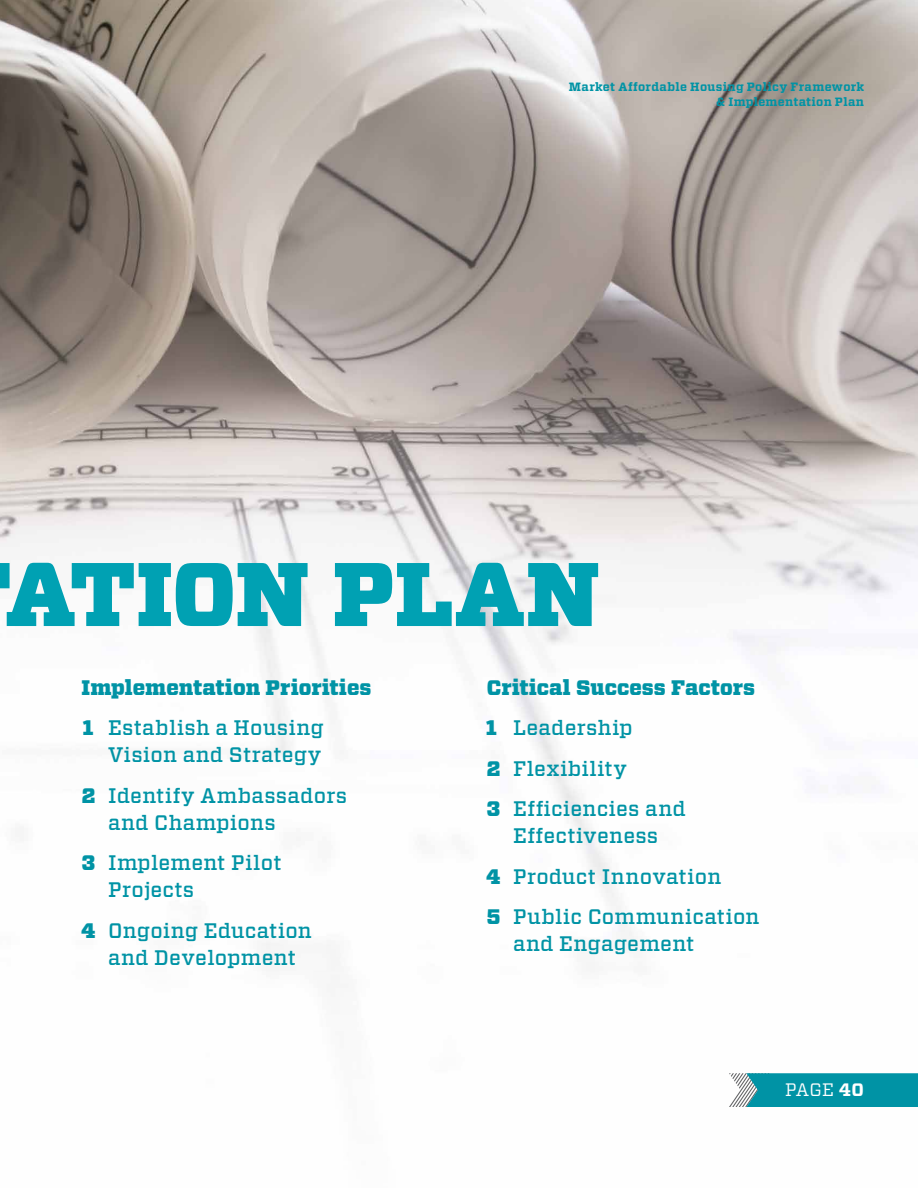
<style>
.page{position:relative;width:918px;height:1188px;background:#fff}
.page>*{position:absolute;margin:0;border:0;box-sizing:border-box;transform-origin:0 0}
.t1{font:900 90px "Vitesse";color:#00a1b3}
.t2{font:500 21px/40.5px "Vitesse";letter-spacing:.015em;color:#0093a5}
.t3{font:900 21px/40.5px "Vitesse";letter-spacing:.005em;color:#0093a5}
.t4{font:18px "Vitesse";color:#fff}
.t5{font:700 12px/15.8px "Vitesse";letter-spacing:.03em;color:#0093a5;text-align:right}
.s1{font-weight:500}
.s2{font-weight:900}
.s3{font-weight:700}
</style>
<div class="page">
<img style="left:0;top:0;width:918px;height:950px">
<svg style="left:729px;top:1073px;width:189px;height:34px;background:#1a9aaa"></svg>
<p class="t5" style="left:569px;top:79px;width:297px">Market Affordable Housing Policy Framework &amp; Implementation Plan</p>
<h1 class="t1" style="left:6px;top:534px;width:596px">ATION PLAN</h1>
<p class="t3" style="left:82px;top:667px;width:291px">Implementation Priorities<br>1 <span class="s1">Establish a Housing</span></p>
<p class="t2" style="left:82px;top:735px;width:267px;text-align:center">Vision and Strategy<br><span class="s2">2</span> Identify Ambassadors</p>
<p class="t2" style="left:81px;top:802px;width:202px;text-align:right">and Champions<br><span class="s2">3</span> Implement Pilot</p>
<p class="t2" style="left:81px;top:870px;width:232px;text-indent:27px">Projects<br><span class="s2">4</span> Ongoing Education</p>
<p class="t2" style="left:108px;top:937px;width:189px">and Development</p>
<p class="t2" style="left:486px;top:667px;width:271px"><span class="s2">Critical Success Factors<br>1</span> Leadership<br><span class="s2">2</span> Flexibility<br><span class="s2">3</span> Efficiencies and</p>
<p class="t2" style="left:486px;top:816px;width:275px;text-indent:27px">Effectiveness<br><span class="s2">4</span> Product Innovation<br><span class="s2">5</span> Public Communication</p>
<p class="t2" style="left:513px;top:924px;width:183px">and Engagement</p>
<p class="t4" style="left:785px;top:1078px;width:80px">PAGE <span class="s3">40</span></p>
</div>
